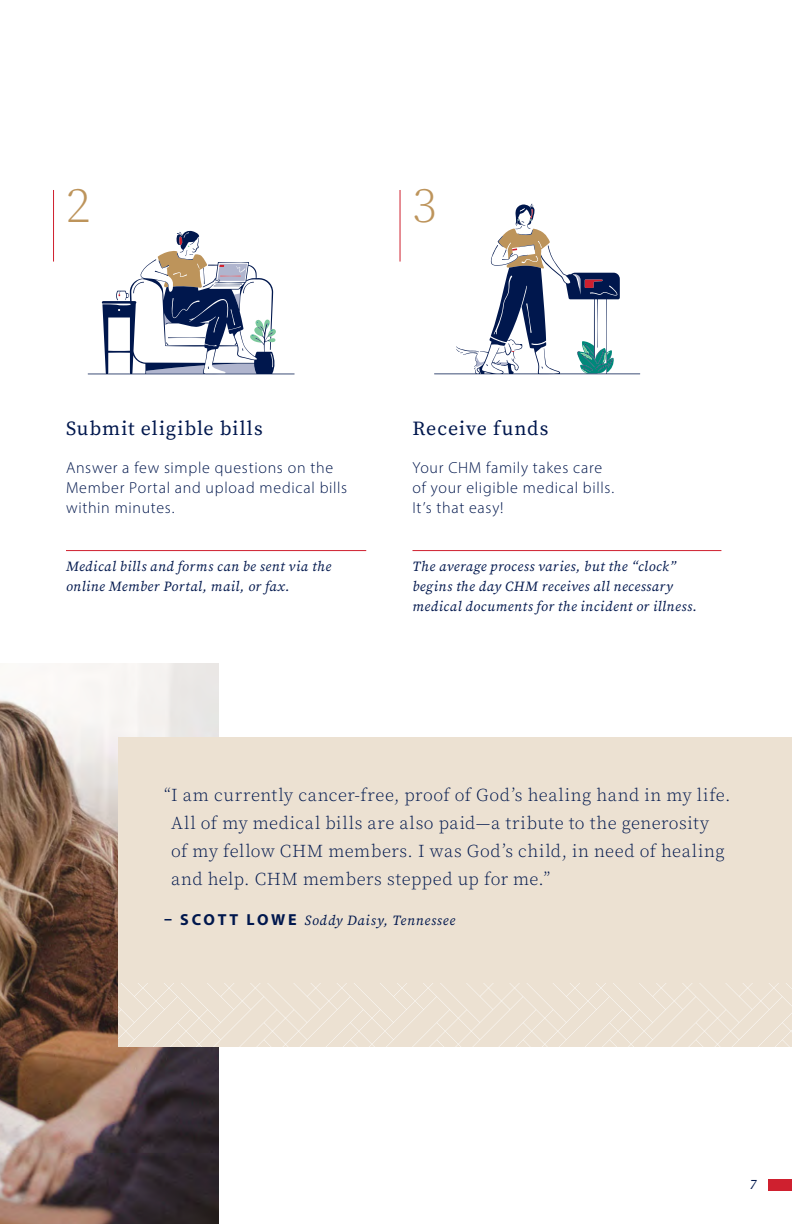
<style>
.page{position:relative;width:792px;height:1224px;background:#fff}
.page>*{position:absolute;margin:0;border:0;box-sizing:border-box;transform-origin:0 0}
.t1{font:50px "Source Serif Variable";color:#bd945b}
.t2{font:20px "Source Serif Variable";letter-spacing:.045em;color:#00174d}
.t3{font:18px/28px "Source Serif Variable";letter-spacing:.03em;color:#00174d}
.t4{font:300 16px/20px "Myriad Pro";letter-spacing:.045em;color:#00174d}
.t5{font:italic 14px/20px "Source Serif Variable";letter-spacing:.04em;color:#00174d}
.s1{font-family:"Myriad Pro";font-weight:700;font-style:normal;font-size:16px}
</style>
<div class="page">
<div style="left:768px;top:1179px;width:24px;height:12px;background:#cf202f"></div>
<img style="left:0;top:663px;width:218px;height:561px">
<div style="left:119px;top:737px;width:673px;height:310px;background:#ece1d2"></div>
<svg style="left:119px;top:984px;width:673px;height:63px"></svg>
<hr style="left:66px;top:550px;width:300px;height:1px;background:#cf202f">
<hr style="left:412px;top:550px;width:309px;height:1px;background:#cf202f">
<hr style="left:53px;top:190px;width:1px;height:72px;background:#cf202f">
<svg style="left:88px;top:230px;width:207px;height:144px"></svg>
<hr style="left:400px;top:190px;width:1px;height:72px;background:#cf202f">
<svg style="left:434px;top:204px;width:206px;height:170px"></svg>
<h1 class="t1" style="left:66px;top:172px;width:26px">2</h1>
<h1 class="t1" style="left:412px;top:172px;width:26px">3</h1>
<h2 class="t2" style="left:66px;top:415px;width:198px">Submit eligible bills</h2>
<p class="t4" style="left:66px;top:457px;width:283px">Answer a few simple questions on the<br>Member Portal and upload medical bills within minutes.</p>
<p class="t5" style="left:66px;top:556px;width:267px">Medical bills and forms can be sent via the online Member Portal, mail, or fax.</p>
<h2 class="t2" style="left:412px;top:415px;width:138px">Receive funds</h2>
<p class="t4" style="left:412px;top:457px;width:203px">Your CHM family takes care of your eligible medical bills.<br>It’s that easy!</p>
<p class="t5" style="left:412px;top:556px;width:286px">The average process varies, but the “clock” begins the day CHM receives all necessary medical documents for the incident or illness.</p>
<p class="t3" style="left:171px;top:781px;width:561px;text-indent:-7px">“I am currently cancer-free, proof of God’s healing hand in my life.<br>All of my medical bills are also paid—a tribute to the generosity<br>of my fellow CHM members. I was God’s child, in need of healing and help. CHM members stepped up for me.”</p>
<p class="t5" style="left:164px;top:910px;width:292px"><span class="s1">– SCOTT LOWE</span> Soddy Daisy, Tennessee</p>
<p class="t5" style="left:750px;top:1174px;width:9px">7</p>
</div>
